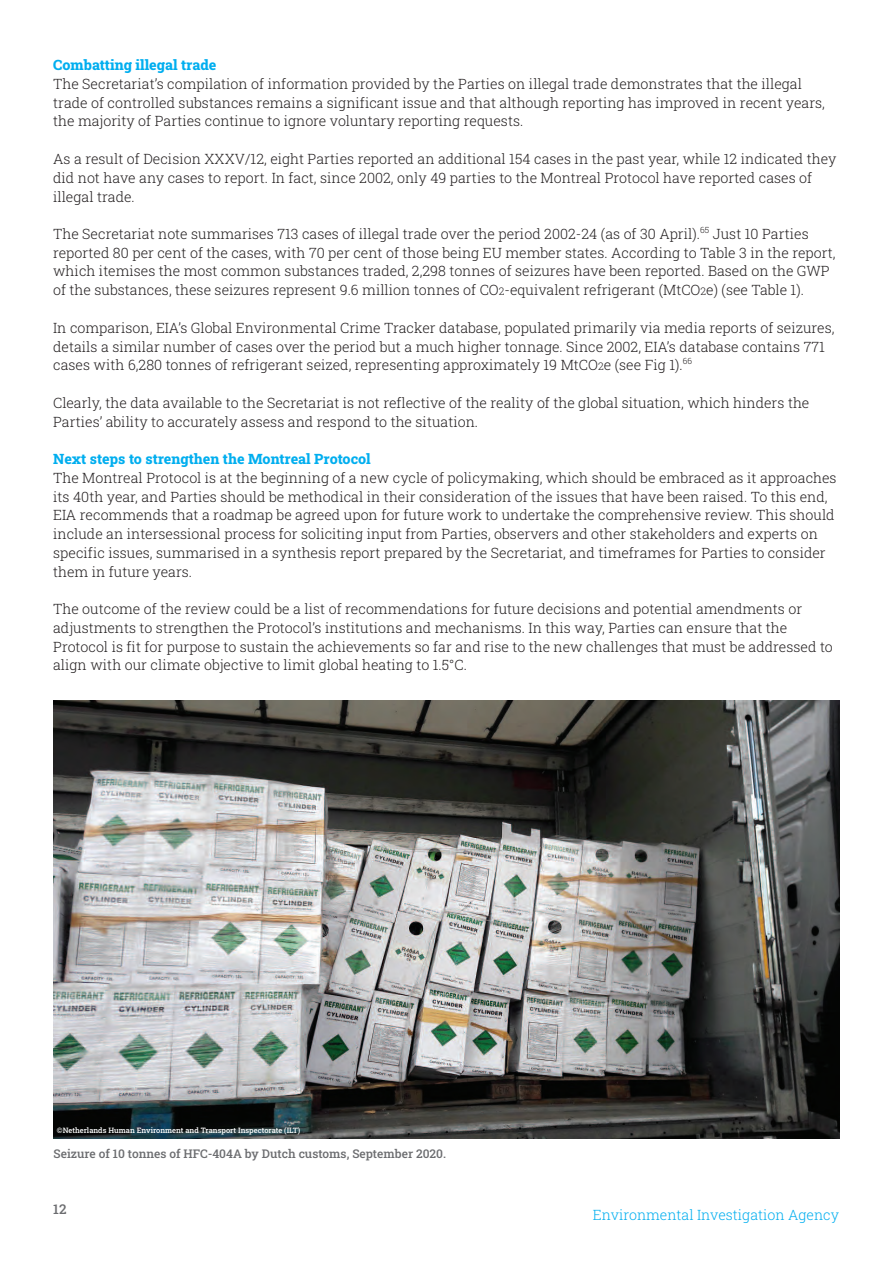
<style>
.page{position:relative;width:893px;height:1263px;background:#fff}
.page>*{position:absolute;margin:0;border:0;box-sizing:border-box;transform-origin:0 0}
.t1{font:300 14.25px/18.8px "Roboto Slab";color:#231f20}
.t2{font:800 14.25px "Roboto Slab";color:#00aeef}
.t3{font:300 14.25px "Roboto Slab";color:#00aeef}
.t4{font:500 13.5px "Roboto Slab";color:#6c6d70}
.t5{font:500 12px "Roboto Slab";color:#6c6d70}
.t6{font:500 7.5px "Roboto Slab";color:#fff}
.s1{font-size:10.5px}
</style>
<div class="page">
<img style="left:53px;top:701px;width:786px;height:437px">
<p class="t2" style="left:53px;top:57px;width:165px">Combatting illegal trade</p>
<p class="t1" style="left:53px;top:75px;width:773px">The Secretariat’s compilation of information provided by the Parties on illegal trade demonstrates that the illegal trade of controlled substances remains a significant issue and that although reporting has improved in recent years, the majority of Parties continue to ignore voluntary reporting requests.</p>
<p class="t1" style="left:53px;top:150px;width:785px">As a result of Decision XXXV/12, eight Parties reported an additional 154 cases in the past year, while 12 indicated they did not have any cases to report. In fact, since 2002, only 49 parties to the Montreal Protocol have reported cases of illegal trade.</p>
<p class="t1" style="left:53px;top:225px;width:784px">The Secretariat note summarises 713 cases of illegal trade over the period 2002-24 (as of 30 April).<sup>65</sup> Just 10 Parties reported 80 per cent of the cases, with 70 per cent of those being EU member states. According to Table 3 in the report, which itemises the most common substances traded, 2,298 tonnes of seizures have been reported. Based on the GWP of the substances, these seizures represent 9.6 million tonnes of CO<span class="s1">2</span>-equivalent refrigerant (MtCO<span class="s1">2</span>e) (see Table 1).</p>
<p class="t1" style="left:53px;top:318px;width:783px">In comparison, EIA’s Global Environmental Crime Tracker database, populated primarily via media reports of seizures, details a similar number of cases over the period but a much higher tonnage. Since 2002, EIA’s database contains 771 cases with 6,280 tonnes of refrigerant seized, representing approximately 19 MtCO<span class="s1">2</span>e (see Fig 1).<sup>66</sup></p>
<p class="t1" style="left:53px;top:393px;width:758px">Clearly, the data available to the Secretariat is not reflective of the reality of the global situation, which hinders the<br>Parties’ ability to accurately assess and respond to the situation.</p>
<p class="t2" style="left:53px;top:451px;width:319px">Next steps to strengthen the Montreal Protocol</p>
<p class="t1" style="left:53px;top:468px;width:785px">The Montreal Protocol is at the beginning of a new cycle of policymaking, which should be embraced as it approaches its 40th year, and Parties should be methodical in their consideration of the issues that have been raised. To this end, EIA recommends that a roadmap be agreed upon for future work to undertake the comprehensive review. This should include an intersessional process for soliciting input from Parties, observers and other stakeholders and experts on specific issues, summarised in a synthesis report prepared by the Secretariat, and timeframes for Parties to consider them in future years.</p>
<p class="t1" style="left:53px;top:600px;width:781px">The outcome of the review could be a list of recommendations for future decisions and potential amendments or adjustments to strengthen the Protocol’s institutions and mechanisms. In this way, Parties can ensure that the Protocol is fit for purpose to sustain the achievements so far and rise to the new challenges that must be addressed to align with our climate objective to limit global heating to 1.5°C.</p>
<p class="t6" style="left:57px;top:1126px;width:245px">©Netherlands Human Environment and Transport Inspectorate (ILT)</p>
<p class="t5" style="left:54px;top:1146px;width:394px">Seizure of 10 tonnes of HFC-404A by Dutch customs, September 2020.</p>
<p class="t4" style="left:53px;top:1202px;width:15px">12</p>
<p class="t3" style="left:593px;top:1206px;width:248px">Environmental Investigation Agency</p>
</div>
